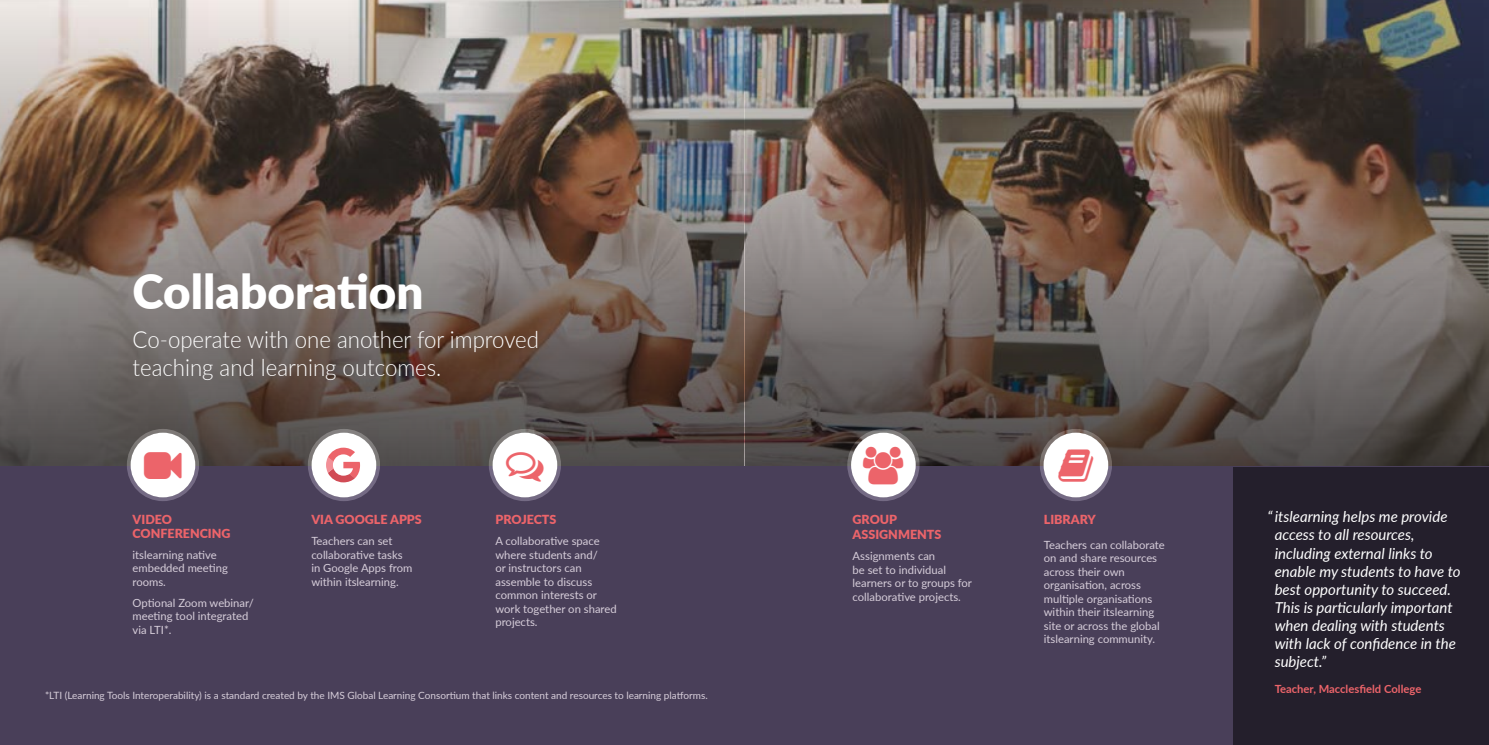
<style>
.page{position:relative;width:1489px;height:745px;background:#fff}
.page>*{position:absolute;margin:0;border:0;box-sizing:border-box;transform-origin:0 0}
.t1{font:900 47.5px "Lato";color:#fff}
.t2{font:300 23.75px/28.5px "Lato";color:#fff;scale:.93 1}
.t3{font:italic 15px/18px "Lato";color:#fff}
.t4{font:900 12.5px/13.8px "Lato";color:#ec646a}
.t5{font:11.25px/13.5px "Lato";color:#d7ceda}
.t6{font:700 11.25px "Lato";color:#ec646a}
.t7{font:10px "Lato";color:#d7ceda}
</style>
<div class="page">
<img style="left:0;top:0;width:744px;height:466px">
<div style="left:0;top:466px;width:746px;height:278px;background:#493f59"></div>
<div style="left:131px;top:432px;width:64px;height:65px;background:#fff;border-radius:50%"></div>
<div style="left:127px;top:428px;width:72px;height:73px;border:4px solid #fff;border-radius:50%"></div>
<div style="left:492px;top:432px;width:65px;height:65px;background:#fff;border-radius:50%"></div>
<div style="left:489px;top:428px;width:72px;height:73px;border:4px solid #fff;border-radius:50%"></div>
<div style="left:311px;top:432px;width:65px;height:65px;background:#fff;border-radius:50%"></div>
<div style="left:308px;top:428px;width:72px;height:73px;border:4px solid #fff;border-radius:50%"></div>
<svg style="left:326px;top:447px;width:34px;height:35px"></svg>
<img style="left:744px;top:0;width:744px;height:466px">
<div style="left:744px;top:466px;width:744px;height:278px;background:#493f59"></div>
<div style="left:851px;top:432px;width:64px;height:65px;background:#fff;border-radius:50%"></div>
<div style="left:847px;top:428px;width:72px;height:73px;border:4px solid #fff;border-radius:50%"></div>
<div style="left:1043px;top:432px;width:65px;height:65px;background:#fff;border-radius:50%"></div>
<div style="left:1039px;top:428px;width:72px;height:73px;border:4px solid #fff;border-radius:50%"></div>
<div style="left:1233px;top:466px;width:255px;height:278px;background:#241f2c"></div>
<h1 class="t1" style="left:133px;top:255px;width:292px">Collaboration</h1>
<h2 class="t2" style="left:133px;top:324px;width:438px">Co-operate with one another for improved teaching and learning outcomes.</h2>
<p class="t4" style="left:132px;top:512px;width:100px">VIDEO<br>CONFERENCING</p>
<p class="t5" style="left:132px;top:547px;width:97px">itslearning native embedded meeting rooms.</p>
<p class="t5" style="left:132px;top:594px;width:123px">Optional Zoom webinar/ meeting tool integrated via LTI*.</p>
<p class="t4" style="left:311px;top:512px;width:112px">VIA GOOGLE APPS</p>
<p class="t5" style="left:311px;top:533px;width:103px">Teachers can set collaborative tasks in Google Apps from within itslearning.</p>
<p class="t4" style="left:495px;top:512px;width:63px">PROJECTS</p>
<p class="t5" style="left:495px;top:533px;width:123px">A collaborative space where students and/<br>or instructors can assemble to discuss common interests or work together on shared projects.</p>
<p class="t7" style="left:45px;top:687px;width:664px">*LTI (Learning Tools Interoperability) is a standard created by the IMS Global Learning Consortium that links content and resources to learning platforms.</p>
<p class="t4" style="left:852px;top:511px;width:90px;line-height:15px">GROUP<br>ASSIGNMENTS</p>
<p class="t5" style="left:852px;top:548px;width:121px">Assignments can<br>be set to individual learners or to groups for collaborative projects.</p>
<p class="t4" style="left:1043px;top:512px;width:54px">LIBRARY</p>
<p class="t5" style="left:1043px;top:537px;width:123px">Teachers can collaborate on and share resources across their own organisation, across multiple organisations within their itslearning site or across the global itslearning community.</p>
<p class="t3" style="left:1274px;top:507px;width:187px;text-indent:-7px">“itslearning helps me provide access to all resources, including external links to enable my students to have to best opportunity to succeed.<br>This is particularly important when dealing with students with lack of confidence in the subject.”</p>
<p class="t6" style="left:1274px;top:680px;width:148px">Teacher, Macclesfield College</p>
</div>
